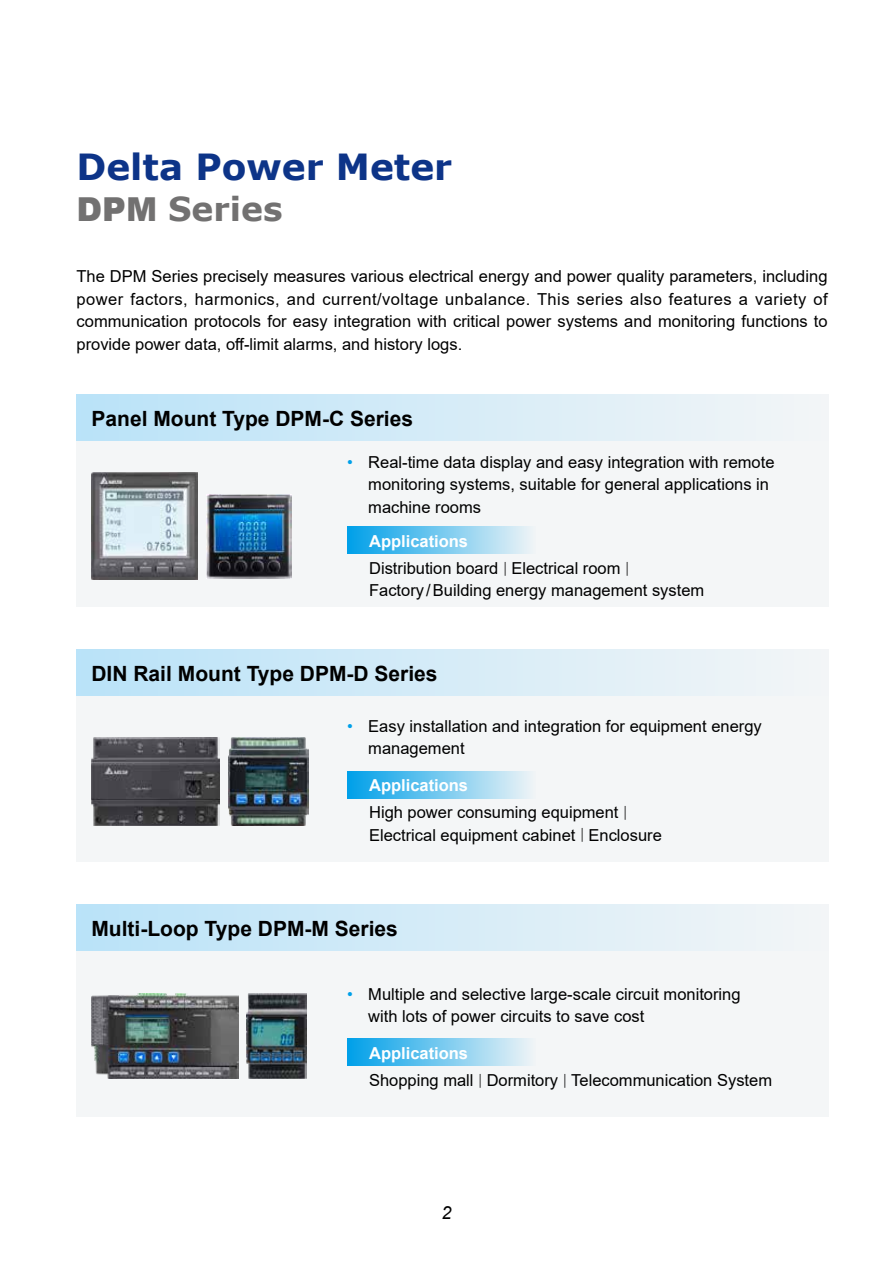
<style>
.page{position:relative;width:893px;height:1263px;background:#fff}
.page>*{position:absolute;margin:0;border:0;box-sizing:border-box;transform-origin:0 0}
.t1{font:700 36px "Verdana";color:#0d3488}
.t2{font:700 33px "Verdana";color:#727171}
.t3{font:700 21px "Arial";color:#000}
.t4{font:italic 18px "Arial";color:#000}
.t5{font:16.5px/22.5px "Arial";color:#000}
.s1{font-family:"Arial";font-weight:900}
.s2{color:#00a0e9}
.s3{font-weight:700;color:#fff}
.s4{font-family:"Adobe Ming Std";font-weight:300}
</style>
<div class="page">
<div style="left:77px;top:904px;width:752px;height:213px;background:#f4f6f7"></div>
<div style="left:77px;top:904px;width:752px;height:47px;background:linear-gradient(to right,#b9e3f8,#f3f5f7)"></div>
<div style="left:77px;top:649px;width:752px;height:213px;background:#f4f6f7"></div>
<div style="left:77px;top:649px;width:752px;height:47px;background:linear-gradient(to right,#b9e3f8,#f3f5f7)"></div>
<div style="left:77px;top:394px;width:752px;height:213px;background:#f4f6f7"></div>
<div style="left:77px;top:394px;width:752px;height:47px;background:linear-gradient(to right,#b9e3f8,#f3f5f7)"></div>
<div style="left:347px;top:526px;width:189px;height:28px;background:linear-gradient(to right,#009fe8,#f1f5f6)"></div>
<div style="left:347px;top:771px;width:189px;height:28px;background:linear-gradient(to right,#009fe8,#f1f5f6)"></div>
<div style="left:347px;top:1038px;width:189px;height:28px;background:linear-gradient(to right,#009fe8,#f1f5f6)"></div>
<img style="left:206px;top:494px;width:85px;height:85px">
<img style="left:91px;top:473px;width:107px;height:106px">
<img style="left:91px;top:738px;width:128px;height:88px">
<img style="left:228px;top:738px;width:80px;height:88px">
<img style="left:91px;top:994px;width:148px;height:85px">
<img style="left:246px;top:994px;width:61px;height:85px">
<h1 class="t1" style="left:77px;top:141px;width:377px">Delta Power Meter</h1>
<h2 class="t2" style="left:77px;top:185px;width:208px"><span class="s1">DPM</span> Series</h2>
<p class="t5" style="left:77px;top:265px;width:753px;text-align:justify">The DPM Series precisely measures various electrical energy and power quality parameters, including power factors, harmonics, and current/voltage unbalance. This series also features a variety of communication protocols for easy integration with critical power systems and monitoring functions to provide power data, off-limit alarms, and history logs.</p>
<p class="t3" style="left:91px;top:403px;width:323px">Panel Mount Type DPM-C Series</p>
<p class="t5" style="left:368px;top:450px;width:408px;text-indent:-21px"><span class="s2">•</span> Real-time data display and easy integration with remote monitoring systems, suitable for general applications in machine rooms</p>
<p class="t5" style="left:369px;top:528px;width:262px;line-height:26.7px"><span class="s3">Applications<br></span>Distribution board <span class="s4">|</span> Electrical room <span class="s4">|</span></p>
<p class="t5" style="left:369px;top:579px;width:337px">Factory / Building energy management system</p>
<p class="t3" style="left:91px;top:659px;width:348px">DIN Rail Mount Type DPM-D Series</p>
<p class="t5" style="left:368px;top:715px;width:395px;text-indent:-21px"><span class="s2">•</span> Easy installation and integration for equipment energy management</p>
<p class="t5" style="left:369px;top:772px;width:260px;line-height:26.7px"><span class="s3">Applications<br></span>High power consuming equipment <span class="s4">|</span></p>
<p class="t5" style="left:369px;top:823px;width:294px">Electrical equipment cabinet <span class="s4">|</span> Enclosure</p>
<p class="t3" style="left:91px;top:914px;width:308px">Multi-Loop Type DPM-M Series</p>
<p class="t5" style="left:368px;top:982px;width:374px;text-indent:-21px"><span class="s2">•</span> Multiple and selective large-scale circuit monitoring with lots of power circuits to save cost</p>
<p class="t5" style="left:369px;top:1040px;width:404px;line-height:26.7px"><span class="s3">Applications<br></span>Shopping mall <span class="s4">|</span> Dormitory <span class="s4">|</span> Telecommunication System</p>
<p class="t4" style="left:441px;top:1201px;width:12px">2</p>
</div>
